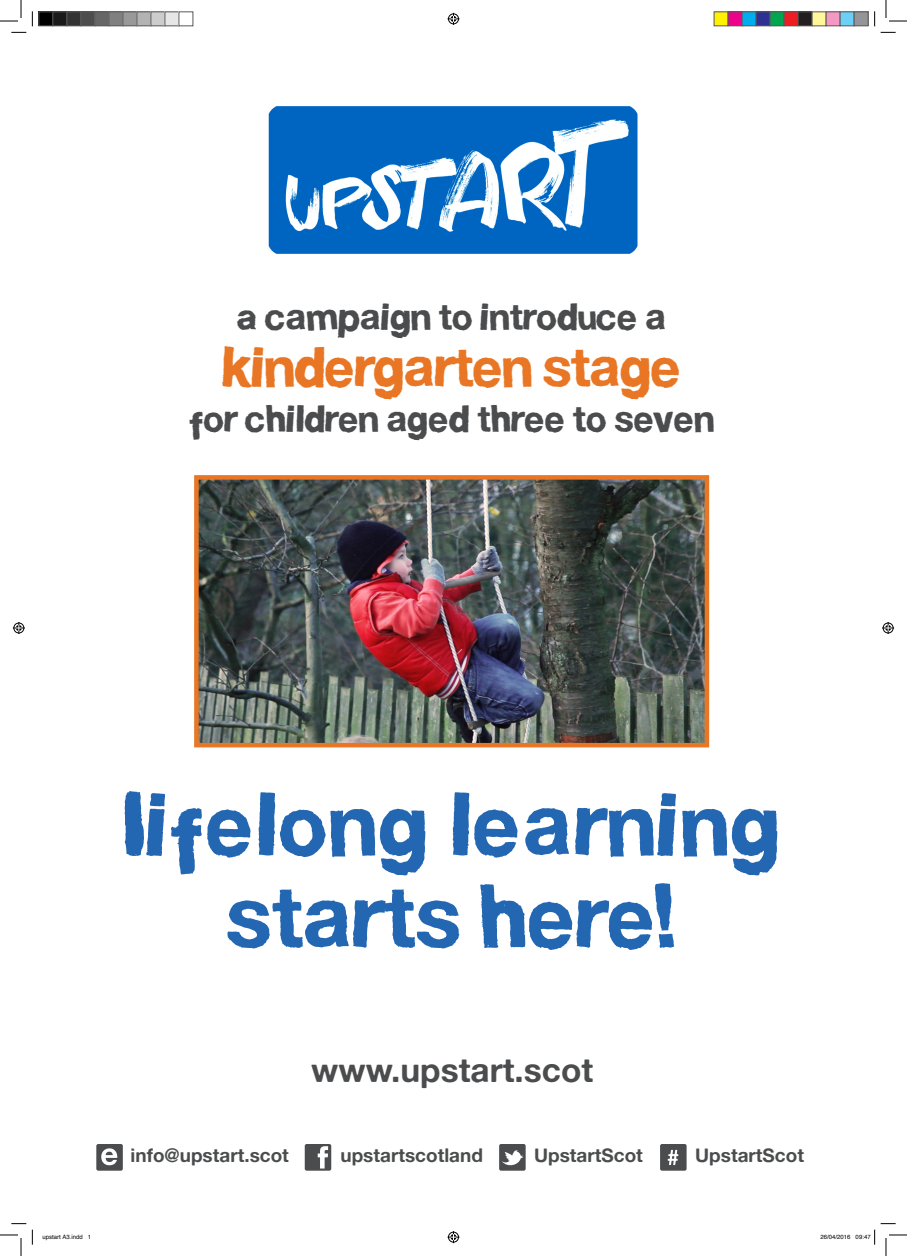
<style>
.page{position:relative;width:907px;height:1256px;background:#fff}
.page>*{position:absolute;margin:0;border:0;box-sizing:border-box;transform-origin:0 0}
.script_paragraph{font:65.2px/92.2px "FD Helwoodica";letter-spacing:.03em;color:#2366b2;text-align:center}
.script_paragraph-2{font:41.3px "FD Helwoodica";letter-spacing:-.02em;color:#e87624}
.heading{font:33.5px "Alte Haas Grotesk Bold";color:#4b4c4d}
.script_paragraph-3{font:27.6px "FD Helwoodica";color:#4b4c4d}
.social_media_line{font:18.9px "Alte Haas Grotesk Bold";color:#4b4c4d}
.t1{font:6px "Helvetica";color:#000}
</style>
<div class="page">
<img style="left:268px;top:106px;width:370px;height:148px">
<img style="left:199px;top:480px;width:505px;height:262px">
<div style="left:194px;top:475px;width:515px;height:272px;border:4px solid #e87624"></div>
<svg style="left:96px;top:1144px;width:27px;height:26px"></svg>
<svg style="left:305px;top:1144px;width:26px;height:26px"></svg>
<svg style="left:499px;top:1144px;width:26px;height:26px"></svg>
<div style="left:660px;top:1143px;width:26px;height:27px;background:#4b4c4d;border-radius:2px"></div>
<svg style="left:667px;top:1149px;width:11px;height:15px"></svg>
<svg style="left:11px;top:32px;width:15px;height:1px"></svg>
<svg style="left:880px;top:32px;width:15px;height:1px"></svg>
<svg style="left:11px;top:1223px;width:15px;height:1px"></svg>
<svg style="left:32px;top:11px;width:1px;height:15px"></svg>
<svg style="left:32px;top:1229px;width:1px;height:15px"></svg>
<svg style="left:874px;top:11px;width:1px;height:15px"></svg>
<svg style="left:0;top:0;width:22px;height:22px"></svg>
<svg style="left:0;top:1234px;width:22px;height:21px"></svg>
<svg style="left:885px;top:0;width:22px;height:22px"></svg>
<svg style="left:447px;top:13px;width:12px;height:12px"></svg>
<svg style="left:447px;top:1231px;width:12px;height:11px"></svg>
<svg style="left:13px;top:622px;width:12px;height:12px"></svg>
<svg style="left:882px;top:622px;width:12px;height:12px"></svg>
<div style="left:39px;top:12px;width:14px;height:14px;background:#000"></div>
<div style="left:38px;top:11px;width:15px;height:15px;border:1px solid #595959"></div>
<div style="left:53px;top:12px;width:14px;height:14px;background:#1a1a1a"></div>
<div style="left:52px;top:11px;width:15px;height:15px;border:1px solid #595959"></div>
<div style="left:67px;top:12px;width:14px;height:14px;background:#333"></div>
<div style="left:66px;top:11px;width:15px;height:15px;border:1px solid #595959"></div>
<div style="left:81px;top:12px;width:14px;height:14px;background:#4d4d4d"></div>
<div style="left:80px;top:11px;width:15px;height:15px;border:1px solid #595959"></div>
<div style="left:95px;top:12px;width:14px;height:14px;background:#666"></div>
<div style="left:94px;top:11px;width:15px;height:15px;border:1px solid #595959"></div>
<div style="left:109px;top:12px;width:14px;height:14px;background:#808080"></div>
<div style="left:108px;top:11px;width:15px;height:15px;border:1px solid #595959"></div>
<div style="left:123px;top:12px;width:14px;height:14px;background:#999"></div>
<div style="left:122px;top:11px;width:15px;height:15px;border:1px solid #595959"></div>
<div style="left:137px;top:12px;width:14px;height:14px;background:#b3b3b3"></div>
<div style="left:136px;top:11px;width:15px;height:15px;border:1px solid #595959"></div>
<div style="left:151px;top:12px;width:14px;height:14px;background:#ccc"></div>
<div style="left:150px;top:11px;width:15px;height:15px;border:1px solid #595959"></div>
<div style="left:165px;top:12px;width:14px;height:14px;background:#e6e6e6"></div>
<div style="left:164px;top:11px;width:15px;height:15px;border:1px solid #595959"></div>
<div style="left:178px;top:11px;width:15px;height:15px;border:1px solid #595959"></div>
<div style="left:714px;top:12px;width:14px;height:14px;background:#fff101"></div>
<div style="left:713px;top:11px;width:15px;height:15px;border:1px solid #595959"></div>
<div style="left:728px;top:12px;width:14px;height:14px;background:#ed028c"></div>
<div style="left:727px;top:11px;width:15px;height:15px;border:1px solid #595959"></div>
<div style="left:742px;top:12px;width:14px;height:14px;background:#00aeef"></div>
<div style="left:741px;top:11px;width:15px;height:15px;border:1px solid #595959"></div>
<div style="left:756px;top:12px;width:14px;height:14px;background:#2e3092"></div>
<div style="left:755px;top:11px;width:15px;height:15px;border:1px solid #595959"></div>
<div style="left:770px;top:12px;width:14px;height:14px;background:#00a54f"></div>
<div style="left:769px;top:11px;width:15px;height:15px;border:1px solid #595959"></div>
<div style="left:784px;top:12px;width:14px;height:14px;background:#ee1d23"></div>
<div style="left:783px;top:11px;width:15px;height:15px;border:1px solid #595959"></div>
<div style="left:798px;top:12px;width:14px;height:14px;background:#231f20"></div>
<div style="left:797px;top:11px;width:15px;height:15px;border:1px solid #595959"></div>
<div style="left:812px;top:12px;width:14px;height:14px;background:#fff79a"></div>
<div style="left:811px;top:11px;width:15px;height:15px;border:1px solid #595959"></div>
<div style="left:826px;top:12px;width:14px;height:14px;background:#f499c2"></div>
<div style="left:825px;top:11px;width:15px;height:15px;border:1px solid #595959"></div>
<div style="left:840px;top:12px;width:14px;height:14px;background:#6bcff6"></div>
<div style="left:839px;top:11px;width:15px;height:15px;border:1px solid #595959"></div>
<div style="left:854px;top:12px;width:14px;height:14px;background:#939598"></div>
<div style="left:853px;top:11px;width:15px;height:15px;border:1px solid #595959"></div>
<svg style="left:874px;top:1223px;width:33px;height:32px"></svg>
<p class="script_paragraph-3" style="left:238px;top:301px;width:430px">A campaign to introduce a</p>
<p class="script_paragraph-2" style="left:223px;top:344px;width:460px">kindergarten stage</p>
<p class="script_paragraph-3" style="left:190px;top:403px;width:526px">for children aged three to seven</p>
<p class="script_paragraph" style="left:123px;top:785px;width:659px">Lifelong learning starts here!</p>
<p class="heading" style="left:311px;top:1049px;width:283px">www.upstart.scot</p>
<p class="social_media_line" style="left:131px;top:1143px;width:160px">info@upstart.scot</p>
<p class="social_media_line" style="left:340px;top:1143px;width:144px">upstartscotland</p>
<p class="social_media_line" style="left:534px;top:1143px;width:110px">UpstartScot</p>
<p class="social_media_line" style="left:695px;top:1143px;width:110px">UpstartScot</p>
<p class="t1" style="left:42px;top:1231px;width:50px">upstart A3.indd 1</p>
<p class="t1" style="left:820px;top:1231px;width:52px">26/04/2016 09:47</p>
</div>
